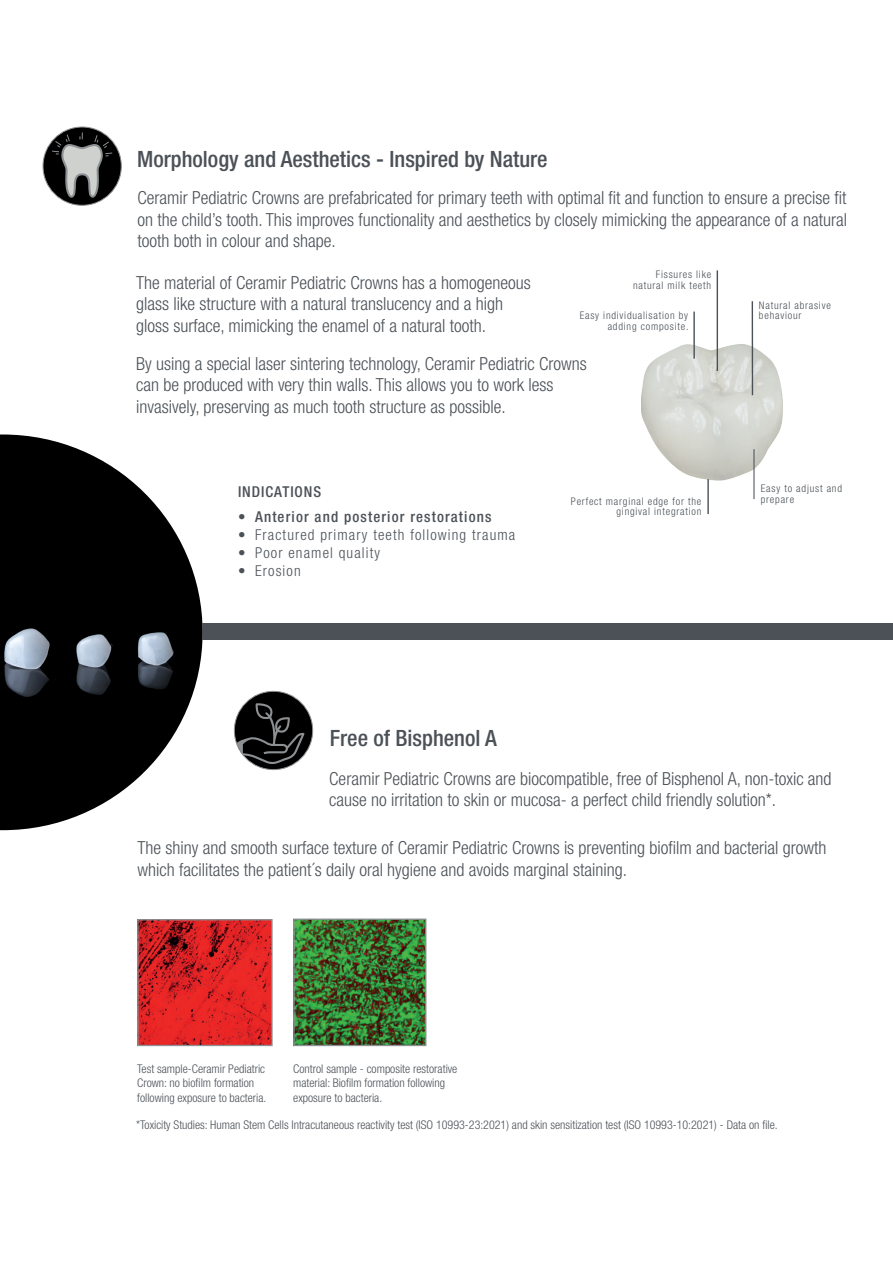
<style>
.page{position:relative;width:893px;height:1263px;background:#fff}
.page>*{position:absolute;margin:0;border:0;box-sizing:border-box;transform-origin:0 0}
.t1{font:500 condensed 22.5px "Helvetica Neue LT Std";color:#4b5157}
.t2{font:300 condensed 18px/21.6px "Helvetica Neue LT Std";color:#4b5157}
.t3{font:300 condensed 15px "Helvetica Neue LT Std";letter-spacing:.075em;color:#4b5157}
.t4{font:500 condensed 15px "Helvetica Neue LT Std";letter-spacing:.075em;color:#4b5157}
.t5{font:300 condensed 12px/14.4px "Helvetica Neue LT Std";color:#4b5157}
.t6{font:300 condensed 10.5px/11.2px "Helvetica Neue LT Std";letter-spacing:.075em;color:#4b5157;text-align:right}
</style>
<div class="page">
<div style="left:0;top:623px;width:893px;height:17px;background:#4b5157"></div>
<img style="left:0;top:434px;width:203px;height:396px">
<div style="left:43px;top:127px;width:78px;height:78px;background:#000;border-radius:50%"></div>
<div style="left:43px;top:126px;width:79px;height:80px;border:1px solid #8c9093;border-radius:50%"></div>
<svg style="left:52px;top:132px;width:61px;height:68px"></svg>
<img style="left:642px;top:341px;width:141px;height:144px">
<hr style="left:693px;top:312px;width:2px;height:47px;background:#4b5157">
<hr style="left:717px;top:270px;width:1px;height:101px;background:#4b5157">
<hr style="left:753px;top:449px;width:1px;height:50px;background:#4b5157">
<hr style="left:752px;top:301px;width:1px;height:94px;background:#4b5157">
<hr style="left:707px;top:479px;width:2px;height:35px;background:#4b5157">
<svg style="left:234px;top:691px;width:79px;height:79px"></svg>
<div style="left:234px;top:691px;width:79px;height:79px;border:1px solid #8c9093;border-radius:50%"></div>
<svg style="left:237px;top:703px;width:68px;height:61px;background:#252627"></svg>
<img style="left:295px;top:920px;width:129px;height:124px">
<div style="left:293px;top:918px;width:133px;height:128px;border:1px solid #8c9093"></div>
<img style="left:139px;top:921px;width:132px;height:123px">
<div style="left:137px;top:919px;width:136px;height:127px;border:1px solid #8c9093"></div>
<p class="t1" style="left:137px;top:146px;width:412px">Morphology and Aesthetics - Inspired by Nature</p>
<p class="t2" style="left:138px;top:187px;width:710px">Ceramir Pediatric Crowns are prefabricated for primary teeth with optimal fit and function to ensure a precise fit</p>
<p class="t2" style="left:138px;top:208px;width:711px">on the child’s tooth. This improves functionality and aesthetics by closely mimicking the appearance of a natural tooth both in colour and shape.</p>
<p class="t6" style="left:633px;top:268px;width:80px">Fissures like natural milk teeth</p>
<p class="t2" style="left:136px;top:271px;width:396px">The material of Ceramir Pediatric Crowns has a homogeneous glass like structure with a natural translucency and a high gloss surface, mimicking the enamel of a natural tooth.</p>
<p class="t2" style="left:136px;top:352px;width:452px">By using a special laser sintering technology, Ceramir Pediatric Crowns</p>
<p class="t2" style="left:136px;top:374px;width:419px">can be produced with very thin walls. This allows you to work less</p>
<p class="t2" style="left:136px;top:396px;width:371px">invasively, preserving as much tooth structure as possible.</p>
<p class="t6" style="left:580px;top:310px;width:110px;line-height:10.5px">Easy individualisation by adding composite.</p>
<p class="t6" style="left:759px;top:299px;width:73px">Natural abrasive</p>
<p class="t6" style="left:759px;top:310px;width:44px">behaviour</p>
<p class="t4" style="left:238px;top:483px;width:85px">INDICATIONS</p>
<p class="t4" style="left:238px;top:508px;width:255px">• Anterior and posterior restorations</p>
<p class="t3" style="left:238px;top:526px;width:279px">• Fractured primary teeth following trauma</p>
<p class="t3" style="left:238px;top:544px;width:143px">• Poor enamel quality</p>
<p class="t3" style="left:238px;top:562px;width:64px">• Erosion</p>
<p class="t6" style="left:761px;top:483px;width:83px">Easy to adjust and</p>
<p class="t6" style="left:571px;top:495px;width:132px">Perfect marginal edge for the</p>
<p class="t6" style="left:761px;top:493px;width:35px">prepare</p>
<p class="t6" style="left:616px;top:506px;width:86px">gingival integration</p>
<p class="t1" style="left:330px;top:725px;width:168px">Free of Bisphenol A</p>
<p class="t2" style="left:329px;top:767px;width:504px">Ceramir Pediatric Crowns are biocompatible, free of Bisphenol A, non-toxic and cause no irritation to skin or mucosa- a perfect child friendly solution*.</p>
<p class="t2" style="left:138px;top:837px;width:690px">The shiny and smooth surface texture of Ceramir Pediatric Crowns is preventing biofilm and bacterial growth which facilitates the patient´s daily oral hygiene and avoids marginal staining.</p>
<p class="t5" style="left:293px;top:1061px;width:166px">Control sample - composite restorative material: Biofilm formation following exposure to bacteria.</p>
<p class="t5" style="left:136px;top:1117px;width:643px">*Toxicity Studies: Human Stem Cells Intracutaneous reactivity test (ISO 10993-23:2021) and skin sensitization test (ISO 10993-10:2021) - Data on file.</p>
<p class="t5" style="left:137px;top:1061px;width:129px">Test sample-Ceramir Pediatric<br>Crown: no biofilm formation</p>
<p class="t5" style="left:137px;top:1090px;width:131px">following exposure to bacteria.</p>
</div>
